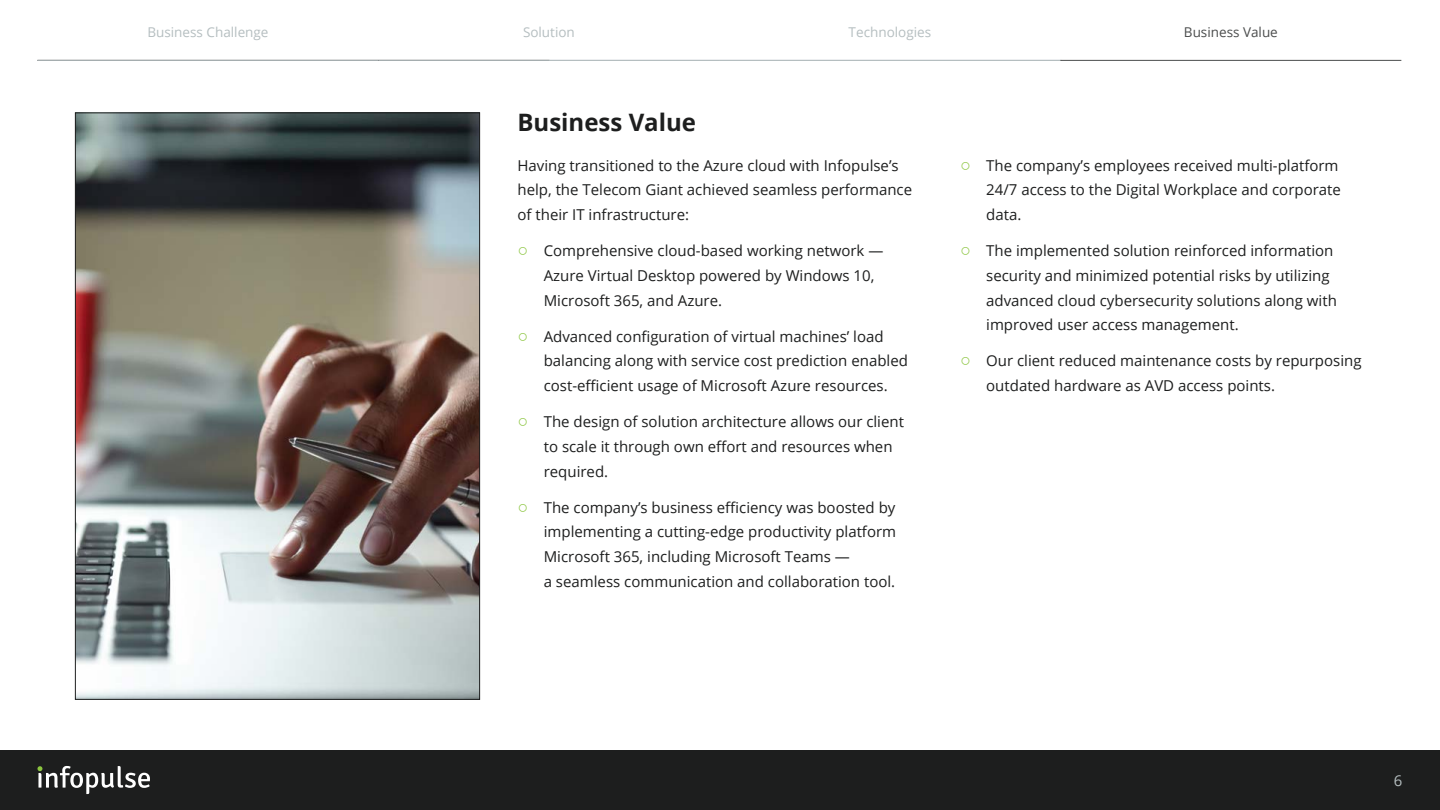
<style>
.page{position:relative;width:1440px;height:810px;background:#fff}
.page>*{position:absolute;margin:0;border:0;box-sizing:border-box;transform-origin:0 0}
.t1{font:700 24px "Open Sans";color:#1d1e1e}
.t2{font:15px/24.8px "Open Sans";color:#1d1e1e}
.t3{font:15px "Open Sans";color:#b5bec0}
.t4{font:13.5px "Open Sans";color:#b5bec0}
.t5{font:13.5px "Open Sans";color:#4b4d4d}
.s1{font-family:"Arial";font-size:18px;color:#8bc53f}
</style>
<div class="page">
<div style="left:0;top:750px;width:1440px;height:60px;background:#1d1e1e"></div>
<svg style="left:37px;top:766px;width:113px;height:28px"></svg>
<img style="left:77px;top:114px;width:401px;height:584px">
<hr style="left:38px;top:60px;width:340px;height:1px;background:#b5bec0">
<hr style="left:378px;top:60px;width:341px;height:1px;background:#b5bec0">
<hr style="left:719px;top:60px;width:341px;height:1px;background:#b5bec0">
<hr style="left:1060px;top:60px;width:341px;height:1px;background:#4b4d4d">
<p class="t4" style="left:147px;top:22px;width:123px">Business Challenge</p>
<p class="t4" style="left:523px;top:22px;width:53px">Solution</p>
<p class="t4" style="left:849px;top:22px;width:84px">Technologies</p>
<p class="t5" style="left:1184px;top:22px;width:95px">Business Value</p>
<h1 class="t1" style="left:518px;top:105px;width:180px">Business Value</h1>
<p class="t2" style="left:518px;top:152px;width:396px">Having transitioned to the Azure cloud with Infopulse’s help, the Telecom Giant achieved seamless performance of their IT infrastructure:</p>
<p class="t2" style="left:544px;top:238px;width:341px;text-indent:-26px"><span class="s1">○</span> Comprehensive cloud-based working network —<br>Azure Virtual Desktop powered by Windows 10,<br>Microsoft 365, and Azure.</p>
<p class="t2" style="left:544px;top:323px;width:366px;text-indent:-26px"><span class="s1">○</span> Advanced configuration of virtual machines’ load balancing along with service cost prediction enabled cost-efficient usage of Microsoft Azure resources.</p>
<p class="t2" style="left:544px;top:409px;width:362px;text-indent:-26px"><span class="s1">○</span> The design of solution architecture allows our client to scale it through own effort and resources when required.</p>
<p class="t2" style="left:544px;top:494px;width:354px;text-indent:-26px"><span class="s1">○</span> The company’s business efficiency was boosted by implementing a cutting-edge productivity platform Microsoft 365, including Microsoft Teams —<br>a seamless communication and collaboration tool.</p>
<p class="t2" style="left:986px;top:152px;width:356px;text-indent:-26px"><span class="s1">○</span> The company’s employees received multi-platform<br>24/7 access to the Digital Workplace and corporate data.</p>
<p class="t2" style="left:986px;top:238px;width:352px;text-indent:-26px"><span class="s1">○</span> The implemented solution reinforced information security and minimized potential risks by utilizing advanced cloud cybersecurity solutions along with improved user access management.</p>
<p class="t2" style="left:986px;top:348px;width:377px;text-indent:-26px"><span class="s1">○</span> Our client reduced maintenance costs by repurposing outdated hardware as AVD access points.---</p>
<p class="t3" style="left:1394px;top:770px;width:10px">6</p>
</div>
